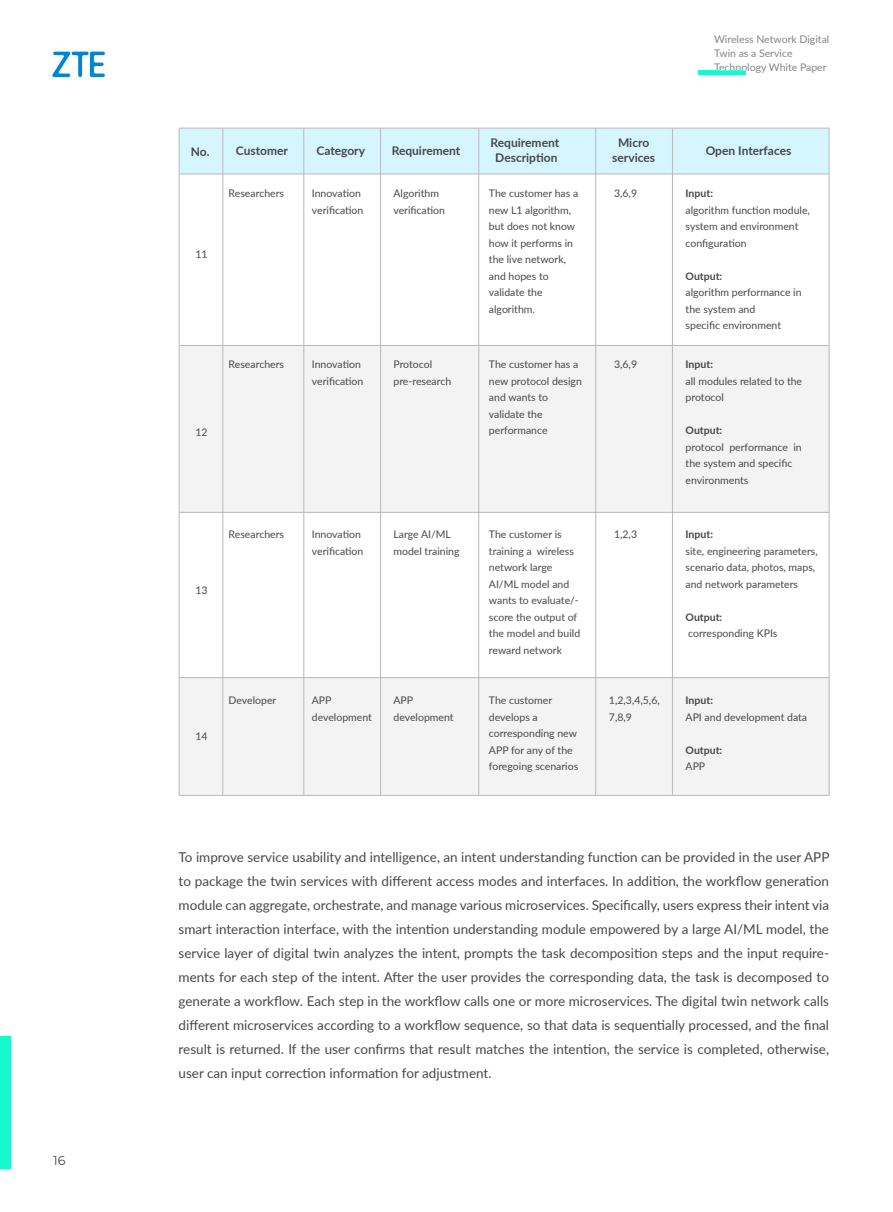
<style>
.page{position:relative;width:893px;height:1212px;background:#fff}
.page>*{position:absolute;margin:0;border:0;box-sizing:border-box;transform-origin:0 0}
.t1{font:13.5px/24px "Lato";color:#484848;text-align:justify}
.t2{font:12.75px "Montserrat";color:#484848}
.t3{font:700 12px/15px "Lato";color:#484848;text-align:center}
.t4{font:10.5px/16.5px "Lato";color:#484848}
.t5{font:10.5px/14.2px "Lato";color:#828587}
.t6{font:700 10.5px "Lato";color:#484848}
</style>
<div class="page">
<div style="left:180px;top:345px;width:649px;height:167px;background:#f3f3f3"></div>
<div style="left:180px;top:677px;width:649px;height:118px;background:#f3f3f3"></div>
<div style="left:179px;top:128px;width:650px;height:45px;background:#d6f6ff"></div>
<hr style="left:180px;top:128px;width:649px;height:1px;background:#b9b9b9">
<hr style="left:179px;top:128px;width:1px;height:667px;background:#b9b9b9">
<hr style="left:222px;top:128px;width:1px;height:667px;background:#b9b9b9">
<hr style="left:303px;top:128px;width:1px;height:667px;background:#b9b9b9">
<hr style="left:380px;top:128px;width:1px;height:667px;background:#b9b9b9">
<hr style="left:478px;top:128px;width:1px;height:667px;background:#b9b9b9">
<hr style="left:595px;top:128px;width:1px;height:667px;background:#b9b9b9">
<hr style="left:672px;top:128px;width:1px;height:667px;background:#b9b9b9">
<hr style="left:829px;top:128px;width:1px;height:667px;background:#b9b9b9">
<hr style="left:179px;top:174px;width:650px;height:1px;background:#b9b9b9">
<hr style="left:179px;top:345px;width:650px;height:1px;background:#b9b9b9">
<hr style="left:179px;top:512px;width:650px;height:1px;background:#b9b9b9">
<hr style="left:179px;top:677px;width:650px;height:1px;background:#b9b9b9">
<hr style="left:179px;top:795px;width:650px;height:1px;background:#b9b9b9">
<svg style="left:52px;top:52px;width:53px;height:25px"></svg>
<div style="left:698px;top:70px;width:48px;height:5px;background:#19f8cd"></div>
<div style="left:0;top:1036px;width:11px;height:132px;background:#19f8cd"></div>
<p class="t2" style="left:53px;top:1151px;width:14px">16</p>
<p class="t5" style="left:714px;top:31px;width:117px">Wireless Network Digital<br>Twin as a Service<br>Technology White Paper</p>
<p class="t3" style="left:191px;top:143px;width:99px">No. Customer</p>
<p class="t3" style="left:316px;top:143px;width:50px">Category</p>
<p class="t3" style="left:392px;top:143px;width:70px">Requirement</p>
<p class="t3" style="left:491px;top:135px;width:70px">Requirement<br>Description</p>
<p class="t3" style="left:612px;top:135px;width:44px">Micro services</p>
<p class="t3" style="left:706px;top:143px;width:87px">Open Interfaces</p>
<p class="t4" style="left:229px;top:185px;width:57px">Researchers</p>
<p class="t4" style="left:312px;top:185px;width:53px">Innovation verification</p>
<p class="t4" style="left:393px;top:185px;width:53px">Algorithm verification</p>
<p class="t4" style="left:489px;top:185px;width:91px">The customer has a</p>
<p class="t4" style="left:614px;top:185px;width:25px">3,6,9</p>
<p class="t6" style="left:686px;top:186px;width:29px">Input:</p>
<p class="t4" style="left:686px;top:201px;width:126px">algorithm function module, system and environment configuration</p>
<p class="t6" style="left:686px;top:268px;width:38px">Output:</p>
<p class="t4" style="left:686px;top:284px;width:118px">algorithm performance in the system and<br>specific environment</p>
<p class="t4" style="left:489px;top:201px;width:88px">new L1 algorithm, but does not know how it performs in the live network, and hopes to validate the algorithm.</p>
<p class="t4" style="left:195px;top:245px;width:14px">11</p>
<p class="t4" style="left:195px;top:423px;width:14px">12</p>
<p class="t4" style="left:195px;top:581px;width:14px">13</p>
<p class="t4" style="left:195px;top:727px;width:14px">14</p>
<p class="t4" style="left:229px;top:356px;width:57px">Researchers</p>
<p class="t4" style="left:312px;top:356px;width:53px">Innovation verification</p>
<p class="t4" style="left:393px;top:356px;width:59px">Protocol pre-research</p>
<p class="t4" style="left:489px;top:356px;width:91px">The customer has a</p>
<p class="t4" style="left:614px;top:356px;width:25px">3,6,9</p>
<p class="t4" style="left:489px;top:372px;width:94px">new protocol design and wants to validate the performance</p>
<p class="t4" style="left:229px;top:526px;width:57px">Researchers</p>
<p class="t4" style="left:312px;top:526px;width:53px">Innovation verification</p>
<p class="t4" style="left:393px;top:526px;width:68px">Large AI/ML model training</p>
<p class="t4" style="left:489px;top:526px;width:74px">The customer is</p>
<p class="t4" style="left:614px;top:526px;width:25px">1,2,3</p>
<p class="t4" style="left:489px;top:542px;width:93px">training a wireless network large<br>AI/ML model and wants to evaluate/- score the output of the model and build reward network</p>
<p class="t6" style="left:686px;top:357px;width:29px">Input:</p>
<p class="t4" style="left:686px;top:372px;width:118px">all modules related to the protocol</p>
<p class="t6" style="left:686px;top:423px;width:38px">Output:</p>
<p class="t4" style="left:686px;top:438px;width:118px">protocol performance in the system and specific environments</p>
<p class="t6" style="left:686px;top:527px;width:29px">Input:</p>
<p class="t4" style="left:686px;top:542px;width:134px">site, engineering parameters, scenario data, photos, maps, and network parameters</p>
<p class="t6" style="left:686px;top:609px;width:38px">Output:</p>
<p class="t4" style="left:688px;top:625px;width:91px">corresponding KPIs</p>
<p class="t4" style="left:229px;top:692px;width:49px">Developer</p>
<p class="t4" style="left:312px;top:692px;width:62px">APP development</p>
<p class="t4" style="left:393px;top:692px;width:62px">APP development</p>
<p class="t4" style="left:609px;top:692px;width:52px">1,2,3,4,5,6,<br>7,8,9</p>
<p class="t4" style="left:489px;top:692px;width:91px">The customer develops a corresponding new<br>APP for any of the foregoing scenarios</p>
<p class="t6" style="left:686px;top:693px;width:29px">Input:</p>
<p class="t4" style="left:686px;top:708px;width:123px">API and development data</p>
<p class="t6" style="left:686px;top:742px;width:38px">Output:</p>
<p class="t4" style="left:686px;top:758px;width:21px">APP</p>
<p class="t1" style="left:179px;top:844px;width:652px">To improve service usability and intelligence, an intent understanding function can be provided in the user APP to package the twin services with different access modes and interfaces. In addition, the workflow generation module can aggregate, orchestrate, and manage various microservices. Specifically, users express their intent via smart interaction interface, with the intention understanding module empowered by a large AI/ML model, the service layer of digital twin analyzes the intent, prompts the task decomposition steps and the input require&shy;ments for each step of the intent. After the user provides the corresponding data, the task is decomposed to generate a workflow. Each step in the workflow calls one or more microservices. The digital twin network calls different microservices according to a workflow sequence, so that data is sequentially processed, and the final result is returned. If the user confirms that result matches the intention, the service is completed, otherwise, user can input correction information for adjustment.</p>
</div>
